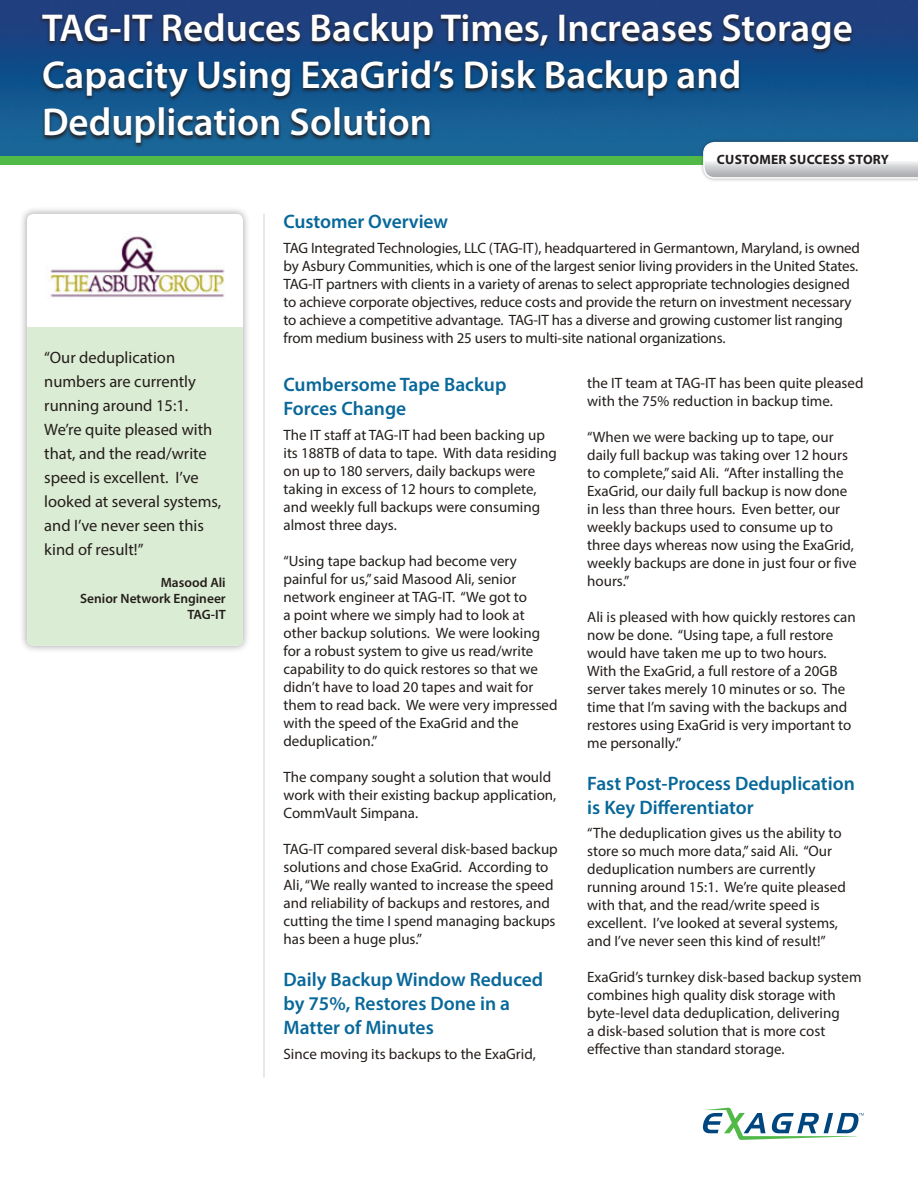
<style>
.page{position:relative;width:918px;height:1188px;background:#fff}
.page>*{position:absolute;margin:0;border:0;box-sizing:border-box;transform-origin:0 0}
.Headline{font:600 39px/46.8px "Myriad Pro";color:#fff}
.Blue_Paragraph_heade{font:600 19.5px/24px "Myriad Pro";color:#086899}
.Customer_Quote{font:16.5px/24px "Myriad Pro";color:#241e1b}
.Body_Copy{font:15px/18px "Myriad Pro";color:#241e1b}
.Quote_Author{font:600 13.5px "Myriad Pro";color:#241e1b}
.t1{font:700 13.5px "Myriad Pro";letter-spacing:.02em;color:#231f20}
</style>
<div class="page">
<img style="left:0;top:0;width:918px;height:156px">
<div style="left:0;top:156px;width:918px;height:8px;background:#51b948"></div>
<div style="left:700px;top:139px;width:218px;height:43px;background:#231f20;opacity:.4"></div>
<svg style="left:703px;top:142px;width:215px;height:37px"></svg>
<svg style="left:702px;top:1107px;width:162px;height:33px"></svg>
<div style="left:19px;top:206px;width:232px;height:448px;background:#231f20;opacity:.4"></div>
<div style="left:27px;top:214px;width:216px;height:432px;background:#fff;border-radius:7px"></div>
<div style="left:27px;top:327px;width:216px;height:319px;background:#dbecd4"></div>
<svg style="left:39px;top:13px;width:816px;height:135px"></svg>
<hr style="left:264px;top:214px;width:1px;height:864px;background:#d1d2d4">
<img style="left:48px;top:236px;width:177px;height:64px">
<p class="Headline" style="left:42px;top:4px;width:812px">TAG-IT Reduces Backup Times, Increases Storage<br>Capacity Using ExaGrid’s Disk Backup and<br>Deduplication Solution</p>
<p class="t1" style="left:717px;top:151px;width:174px">CUSTOMER SUCCESS STORY</p>
<p class="Customer_Quote" style="left:44px;top:345px;width:179px">“Our deduplication numbers are currently running around 15:1.<br>We’re quite pleased with that, and the read/write speed is excellent. I’ve looked at several systems, and I’ve never seen this kind of result!”</p>
<p class="Quote_Author" style="left:161px;top:574px;width:67px">Masood Ali</p>
<p class="Quote_Author" style="left:80px;top:590px;width:147px">Senior Network Engineer</p>
<p class="Quote_Author" style="left:187px;top:606px;width:40px">TAG-IT</p>
<p class="Blue_Paragraph_heade" style="left:284px;top:209px;width:166px">Customer Overview</p>
<p class="Body_Copy" style="left:284px;top:239px;width:578px">TAG Integrated Technologies, LLC (TAG-IT), headquartered in Germantown, Maryland, is owned by Asbury Communities, which is one of the largest senior living providers in the United States.<br>TAG-IT partners with clients in a variety of arenas to select appropriate technologies designed to achieve corporate objectives, reduce costs and provide the return on investment necessary to achieve a competitive advantage. TAG-IT has a diverse and growing customer list ranging from medium business with 25 users to multi-site national organizations.</p>
<p class="Blue_Paragraph_heade" style="left:284px;top:372px;width:224px">Cumbersome Tape Backup<br>Forces Change</p>
<p class="Body_Copy" style="left:284px;top:426px;width:275px">The IT staff at TAG-IT had been backing up its 188TB of data to tape. With data residing on up to 180 servers, daily backups were taking in excess of 12 hours to complete, and weekly full backups were consuming almost three days.</p>
<p class="Body_Copy" style="left:284px;top:552px;width:276px">“Using tape backup had become very painful for us,” said Masood Ali, senior network engineer at TAG-IT. “We got to<br>a point where we simply had to look at other backup solutions. We were looking for a robust system to give us read/write capability to do quick restores so that we didn’t have to load 20 tapes and wait for them to read back. We were very impressed with the speed of the ExaGrid and the deduplication.”</p>
<p class="Body_Copy" style="left:284px;top:768px;width:274px">The company sought a solution that would work with their existing backup application,<br>CommVault Simpana.</p>
<p class="Body_Copy" style="left:284px;top:840px;width:276px">TAG-IT compared several disk-based backup solutions and chose ExaGrid. According to Ali, “We really wanted to increase the speed and reliability of backups and restores, and cutting the time I spend managing backups has been a huge plus.”</p>
<p class="Blue_Paragraph_heade" style="left:284px;top:967px;width:261px">Daily Backup Window Reduced by 75%, Restores Done in a<br>Matter of Minutes</p>
<p class="Body_Copy" style="left:284px;top:1044px;width:254px">Since moving its backups to the ExaGrid,</p>
<p class="Body_Copy" style="left:587px;top:373px;width:278px">the IT team at TAG-IT has been quite pleased with the 75% reduction in backup time.</p>
<p class="Body_Copy" style="left:587px;top:427px;width:271px">“When we were backing up to tape, our daily full backup was taking over 12 hours to complete,” said Ali. “After installing the ExaGrid, our daily full backup is now done in less than three hours. Even better, our weekly backups used to consume up to three days whereas now using the ExaGrid, weekly backups are done in just four or five hours.”</p>
<p class="Body_Copy" style="left:587px;top:607px;width:270px">Ali is pleased with how quickly restores can now be done. “Using tape, a full restore would have taken me up to two hours.<br>With the ExaGrid, a full restore of a 20GB server takes merely 10 minutes or so. The time that I’m saving with the backups and restores using ExaGrid is very important to me personally.”</p>
<p class="Blue_Paragraph_heade" style="left:587px;top:771px;width:269px">Fast Post-Process Deduplication is Key Differentiator</p>
<p class="Body_Copy" style="left:587px;top:824px;width:260px">“The deduplication gives us the ability to store so much more data,” said Ali. “Our deduplication numbers are currently running around 15:1. We’re quite pleased with that, and the read/write speed is excellent. I’ve looked at several systems, and I’ve never seen this kind of result!”</p>
<p class="Body_Copy" style="left:587px;top:968px;width:276px">ExaGrid’s turnkey disk-based backup system combines high quality disk storage with byte-level data deduplication, delivering<br>a disk-based solution that is more cost effective than standard storage.</p>
</div>
